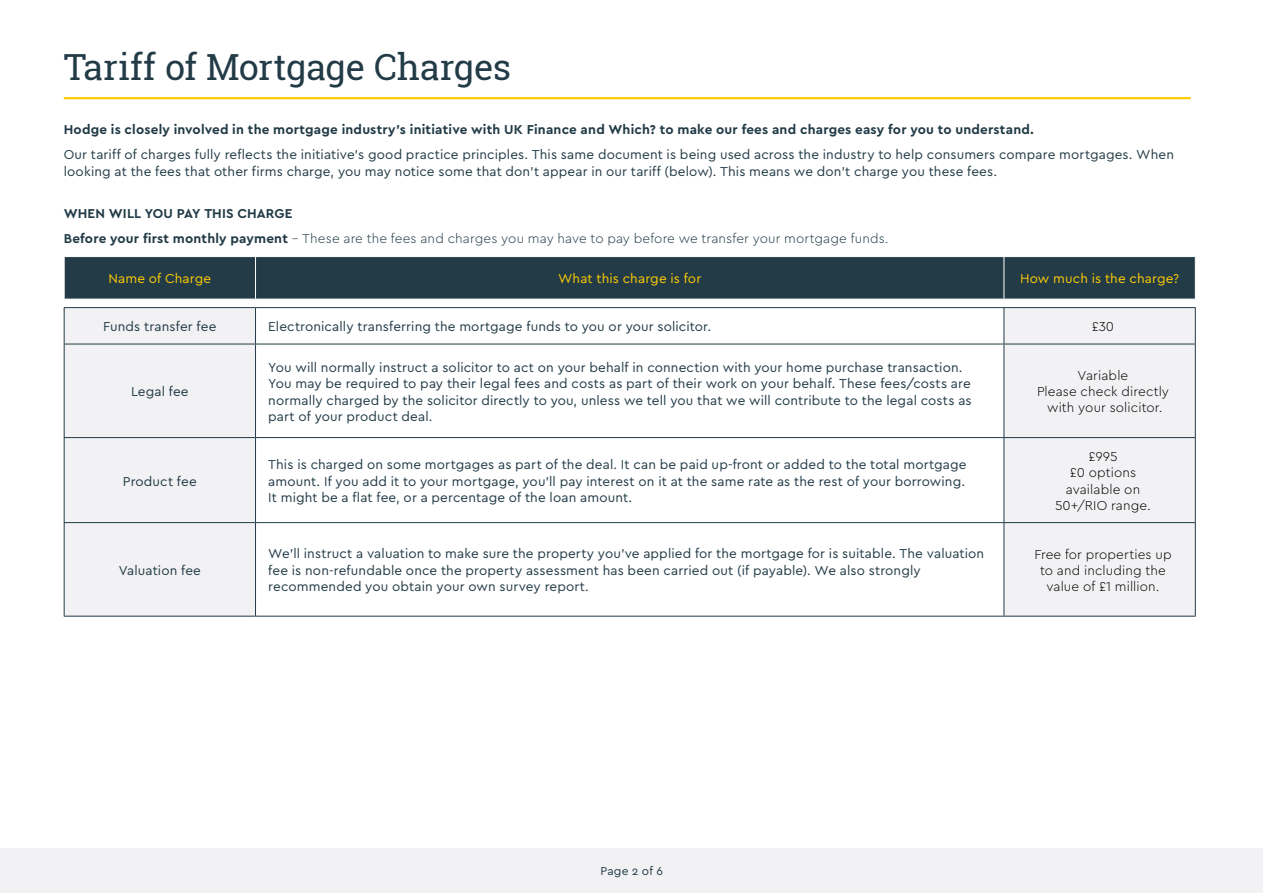
<style>
.page{position:relative;width:1263px;height:893px;background:#fff}
.page>*{position:absolute;margin:0;border:0;box-sizing:border-box;transform-origin:0 0}
.t1{font:36px "Roboto Slab";letter-spacing:-.01em;color:#223b47}
.t2{font:13.5px/16.5px "Cera Basic";letter-spacing:.01em;color:#223b47}
.t3{font:300 13.5px/16.2px "Cera Pro";letter-spacing:.01em;color:#000;text-align:center}
.t4{font:700 13.5px "Cera Pro";letter-spacing:.015em;color:#223b47}
.t5{font:300 13.5px "Cera Pro";letter-spacing:.01em;color:#223b47}
.t6{font:13.5px "Cera Basic";letter-spacing:.01em;color:#fecb04}
.t7{font:700 13.5px "Cera Basic";letter-spacing:.005em;color:#223b47}
.t8{font:12px "Cera Basic";letter-spacing:.01em;color:#223b47}
.s1{font-weight:700}
</style>
<div class="page">
<div style="left:0;top:848px;width:1263px;height:45px;background:#f2f2f4"></div>
<hr style="left:64px;top:97px;width:1127px;height:2px;background:#fecb04">
<div style="left:65px;top:257px;width:1130px;height:42px;background:#223b47"></div>
<div style="left:65px;top:308px;width:1130px;height:308px;background:#f2f2f4"></div>
<svg style="left:256px;top:308px;width:747px;height:308px"></svg>
<hr style="left:64px;top:344px;width:1px;height:93px;background:#223b47">
<hr style="left:255px;top:344px;width:1px;height:93px;background:#223b47">
<hr style="left:1003px;top:344px;width:1px;height:93px;background:#223b47">
<hr style="left:1195px;top:344px;width:1px;height:93px;background:#223b47">
<hr style="left:64px;top:437px;width:191px;height:1px;background:#223b47">
<hr style="left:64px;top:438px;width:1px;height:84px;background:#223b47">
<hr style="left:255px;top:437px;width:749px;height:1px;background:#223b47">
<hr style="left:255px;top:438px;width:1px;height:84px;background:#223b47">
<hr style="left:1004px;top:437px;width:192px;height:1px;background:#223b47">
<hr style="left:1003px;top:438px;width:1px;height:84px;background:#223b47">
<hr style="left:1195px;top:438px;width:1px;height:84px;background:#223b47">
<hr style="left:64px;top:522px;width:191px;height:1px;background:#223b47">
<hr style="left:64px;top:523px;width:1px;height:93px;background:#223b47">
<hr style="left:255px;top:522px;width:749px;height:1px;background:#223b47">
<hr style="left:255px;top:523px;width:1px;height:93px;background:#223b47">
<hr style="left:1004px;top:522px;width:192px;height:1px;background:#223b47">
<hr style="left:1003px;top:523px;width:1px;height:93px;background:#223b47">
<hr style="left:1195px;top:523px;width:1px;height:93px;background:#223b47">
<hr style="left:64px;top:616px;width:191px;height:1px;background:#223b47">
<hr style="left:255px;top:616px;width:749px;height:1px;background:#223b47">
<hr style="left:1004px;top:616px;width:192px;height:1px;background:#223b47">
<hr style="left:64px;top:307px;width:191px;height:1px;background:#223b47">
<hr style="left:64px;top:308px;width:1px;height:36px;background:#223b47">
<hr style="left:255px;top:307px;width:749px;height:1px;background:#223b47">
<hr style="left:255px;top:308px;width:1px;height:36px;background:#223b47">
<hr style="left:1004px;top:307px;width:192px;height:1px;background:#223b47">
<hr style="left:1003px;top:308px;width:1px;height:36px;background:#223b47">
<hr style="left:1195px;top:308px;width:1px;height:36px;background:#223b47">
<hr style="left:64px;top:344px;width:191px;height:1px;background:#223b47">
<hr style="left:255px;top:344px;width:749px;height:1px;background:#223b47">
<hr style="left:1004px;top:344px;width:192px;height:1px;background:#223b47">
<hr style="left:255px;top:257px;width:1px;height:42px;background:#fff">
<hr style="left:1003px;top:257px;width:1px;height:42px;background:#fff">
<h1 class="t1" style="left:64px;top:43px;width:449px">Tariff of Mortgage Charges</h1>
<p class="t4" style="left:64px;top:121px;width:972px">Hodge is closely involved in the mortgage industry’s initiative with UK Finance and Which? to make our fees and charges easy for you to understand.</p>
<p class="t2" style="left:64px;top:146px;width:1112px">Our tariff of charges fully reflects the initiative’s good practice principles. This same document is being used across the industry to help consumers compare mortgages. When looking at the fees that other firms charge, you may notice some that don’t appear in our tariff (below). This means we don’t charge you these fees.</p>
<p class="t7" style="left:64px;top:205px;width:230px">WHEN WILL YOU PAY THIS CHARGE</p>
<p class="t5" style="left:64px;top:229px;width:826px"><span class="s1">Before your first monthly payment</span> – These are the fees and charges you may have to pay before we transfer your mortgage funds.</p>
<p class="t6" style="left:108px;top:271px;width:104px">Name of Charge</p>
<p class="t6" style="left:558px;top:271px;width:144px">What this charge is for</p>
<p class="t6" style="left:1020px;top:271px;width:161px">How much is the charge?</p>
<p class="t2" style="left:103px;top:318px;width:115px">Funds transfer fee</p>
<p class="t2" style="left:268px;top:318px;width:444px">Electronically transferring the mortgage funds to you or your solicitor.</p>
<p class="t3" style="left:1092px;top:318px;width:24px">£30</p>
<p class="t2" style="left:131px;top:383px;width:59px">Legal fee</p>
<p class="t2" style="left:123px;top:473px;width:75px">Product fee</p>
<p class="t2" style="left:119px;top:562px;width:84px">Valuation fee</p>
<p class="t2" style="left:268px;top:359px;width:705px">You will normally instruct a solicitor to act on your behalf in connection with your home purchase transaction.<br>You may be required to pay their legal fees and costs as part of their work on your behalf. These fees/costs are normally charged by the solicitor directly to you, unless we tell you that we will contribute to the legal costs as part of your product deal.</p>
<p class="t3" style="left:1037px;top:367px;width:133px">Variable<br>Please check directly with your solicitor.</p>
<p class="t2" style="left:268px;top:456px;width:700px;text-align:justify">This is charged on some mortgages as part of the deal. It can be paid up-front or added to the total mortgage amount. If you add it to your mortgage, you’ll pay interest on it at the same rate as the rest of your borrowing.<br>It might be a flat fee, or a percentage of the loan amount.</p>
<p class="t3" style="left:1055px;top:448px;width:97px">£995<br>£0 options available on<br>50+/RIO range.</p>
<p class="t2" style="left:268px;top:545px;width:717px">We’ll instruct a valuation to make sure the property you’ve applied for the mortgage for is suitable. The valuation fee is non-refundable once the property assessment has been carried out (if payable). We also strongly recommended you obtain your own survey report.</p>
<p class="t3" style="left:1034px;top:545px;width:139px">Free for properties up to and including the value of £1 million.</p>
<p class="t8" style="left:600px;top:864px;width:64px">Page 2 of 6</p>
</div>
